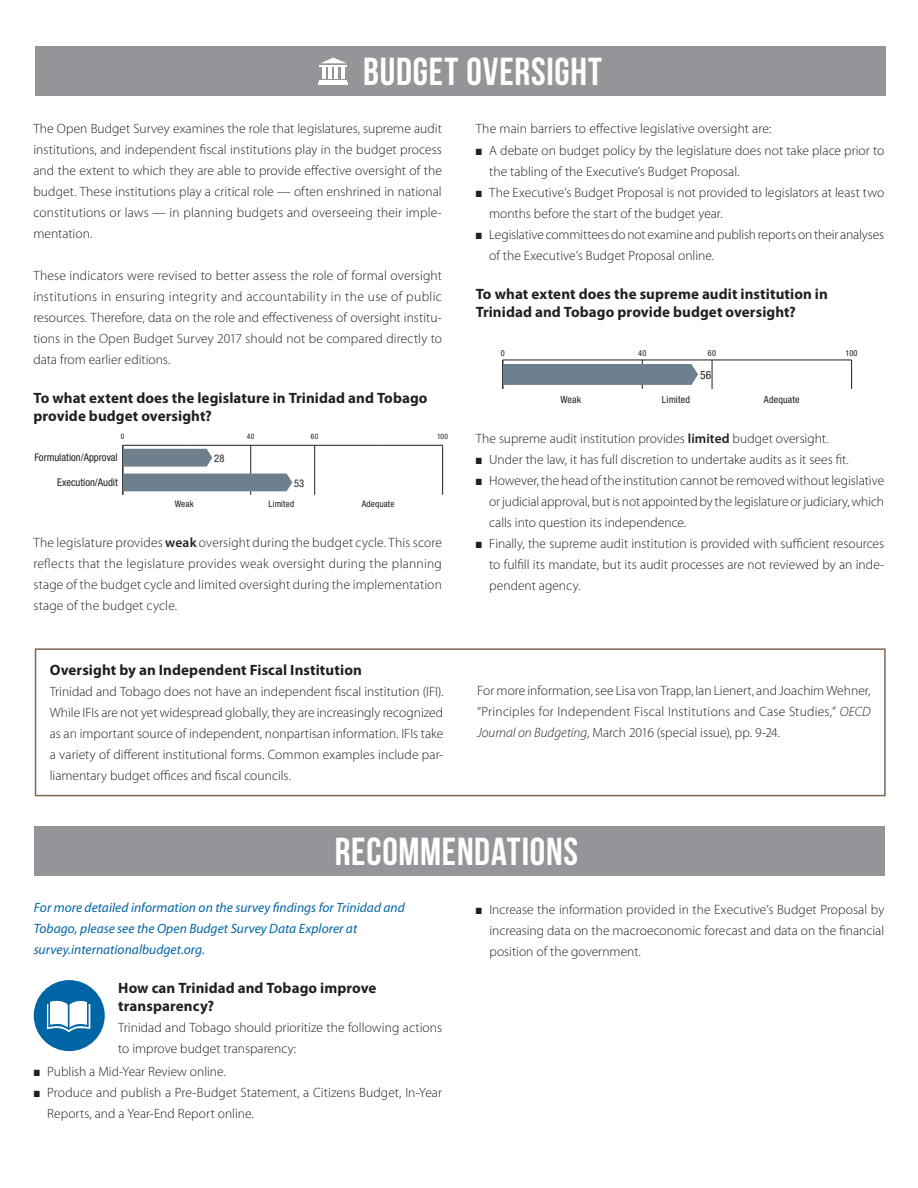
<style>
.page{position:relative;width:918px;height:1188px;background:#fff}
.page>*{position:absolute;margin:0;border:0;box-sizing:border-box;transform-origin:0 0}
.t1{font:39px "Bebas Neue";letter-spacing:.02em;color:#fff}
.Text__Bold_Headings{font:700 15px/18px "Myriad Pro";letter-spacing:.005em;color:#231f20}
.Text{font:300 13.5px/21px "Myriad Pro";letter-spacing:.005em;color:#231f20;text-align:justify}
.Text-2{font:italic 13.5px/21px "Myriad Pro";letter-spacing:.005em;color:#0065a4}
.t2{font:condensed 11.55px "Helvetica Neue LT Std";color:#231f20}
.t3{font:condensed 10.5px "Helvetica Neue LT Std";color:#231f20}
.t4{font:condensed 9.9px "Helvetica Neue LT Std";letter-spacing:.02em;color:#231f20}
.t5{font:condensed 9px "Helvetica Neue LT Std";letter-spacing:.02em;color:#231f20}
.t6{font:condensed 8.25px "Helvetica Neue LT Std";letter-spacing:.04em;color:#231f20}
.t7{font:condensed 7.5px "Helvetica Neue LT Std";letter-spacing:.04em;color:#231f20}
.s1{font-weight:600}
.s2{font-style:italic}
</style>
<div class="page">
<div style="left:35px;top:648px;width:851px;height:148px;border:2px solid #7e6754"></div>
<div style="left:34px;top:980px;width:71px;height:71px;background:#0065a4;border-radius:50%"></div>
<svg style="left:47px;top:1000px;width:43px;height:32px"></svg>
<hr style="left:503px;top:360px;width:349px;height:1px;background:#231f20">
<svg style="left:712px;top:360px;width:1px;height:29px"></svg>
<svg style="left:851px;top:360px;width:1px;height:29px"></svg>
<svg style="left:503px;top:360px;width:195px;height:29px"></svg>
<hr style="left:123px;top:445px;width:320px;height:1px;background:#231f20">
<hr style="left:250px;top:445px;width:1px;height:50px;background:#231f20">
<hr style="left:314px;top:445px;width:1px;height:50px;background:#231f20">
<hr style="left:442px;top:445px;width:1px;height:50px;background:#231f20">
<hr style="left:123px;top:445px;width:1px;height:50px;background:#231f20">
<svg style="left:123px;top:449px;width:89px;height:18px;background:#758692"></svg>
<div style="left:123px;top:474px;width:169px;height:17px;background:#6e808d"></div>
<div style="left:34px;top:826px;width:851px;height:49px;background:#939598"></div>
<div style="left:35px;top:46px;width:851px;height:50px;background:#939598"></div>
<hr style="left:318px;top:82px;width:30px;height:3px;background:#fff">
<svg style="left:320px;top:58px;width:27px;height:23px"></svg>
<p class="t1" style="left:363px;top:50px;width:240px">BUDGET OVERSIGHT</p>
<p class="Text" style="left:33px;top:118px;width:410px">The Open Budget Survey examines the role that legislatures, supreme audit institutions, and independent fiscal institutions play in the budget process and the extent to which they are able to provide effective oversight of the budget. These institutions play a critical role — often enshrined in national constitutions or laws — in planning budgets and overseeing their imple&shy;mentation.</p>
<p class="Text" style="left:33px;top:265px;width:410px">These indicators were revised to better assess the role of formal oversight institutions in ensuring integrity and accountability in the use of public resources. Therefore, data on the role and effectiveness of oversight institu&shy;tions in the Open Budget Survey 2017 should not be compared directly to data from earlier editions.</p>
<p class="Text__Bold_Headings" style="left:33px;top:389px;width:396px">To what extent does the legislature in Trinidad and Tobago provide budget oversight?</p>
<p class="t7" style="left:121px;top:432px;width:5px">0</p>
<p class="t7" style="left:247px;top:432px;width:9px">40</p>
<p class="t7" style="left:311px;top:432px;width:9px">60</p>
<p class="t7" style="left:437px;top:432px;width:13px">100</p>
<p class="t3" style="left:35px;top:451px;width:85px">Formulation/Approval</p>
<p class="t3" style="left:57px;top:476px;width:62px">Execution/Audit</p>
<p class="t3" style="left:214px;top:452px;width:12px">28</p>
<p class="t3" style="left:294px;top:477px;width:12px">53</p>
<p class="t5" style="left:175px;top:499px;width:21px">Weak</p>
<p class="t5" style="left:268px;top:499px;width:27px">Limited</p>
<p class="t5" style="left:362px;top:499px;width:34px">Adequate</p>
<p class="Text" style="left:33px;top:532px;width:410px">The legislature provides <span class="s1">weak</span> oversight during the budget cycle. This score reflects that the legislature provides weak oversight during the planning stage of the budget cycle and limited oversight during the implementation stage of the budget cycle.</p>
<p class="Text" style="left:476px;top:118px;width:297px">The main barriers to effective legislative oversight are:</p>
<p class="Text" style="left:489px;top:140px;width:397px;text-indent:-14px">■ A debate on budget policy by the legislature does not take place prior to the tabling of the Executive’s Budget Proposal.</p>
<p class="Text" style="left:489px;top:182px;width:397px;text-indent:-14px">■ The Executive’s Budget Proposal is not provided to legislators at least two months before the start of the budget year.</p>
<p class="Text" style="left:489px;top:224px;width:397px;text-indent:-14px">■ Legislative committees do not examine and publish reports on their analyses of the Executive’s Budget Proposal online.</p>
<p class="Text__Bold_Headings" style="left:476px;top:285px;width:354px">To what extent does the supreme audit institution in<br>Trinidad and Tobago provide budget oversight?</p>
<p class="t6" style="left:501px;top:348px;width:5px">0</p>
<p class="t6" style="left:638px;top:348px;width:10px">40</p>
<p class="t6" style="left:708px;top:348px;width:10px">60</p>
<p class="t6" style="left:846px;top:348px;width:14px">100</p>
<p class="t4" style="left:560px;top:393px;width:22px">Weak</p>
<p class="t4" style="left:662px;top:393px;width:30px">Limited</p>
<p class="t4" style="left:764px;top:393px;width:37px">Adequate</p>
<p class="t2" style="left:700px;top:368px;width:13px">56</p>
<p class="Text" style="left:476px;top:428px;width:354px">The supreme audit institution provides <span class="s1">limited</span> budget oversight.</p>
<p class="Text" style="left:476px;top:449px;width:375px">■ Under the law, it has full discretion to undertake audits as it sees fit.</p>
<p class="Text" style="left:489px;top:470px;width:397px;text-indent:-14px">■ However, the head of the institution cannot be removed without legislative or judicial approval, but is not appointed by the legislature or judiciary, which calls into question its independence.</p>
<p class="Text" style="left:489px;top:533px;width:397px;text-indent:-14px">■ Finally, the supreme audit institution is provided with sufficient resources to fulfill its mandate, but its audit processes are not reviewed by an inde&shy;pendent agency.</p>
<p class="Text__Bold_Headings" style="left:50px;top:661px;width:314px">Oversight by an Independent Fiscal Institution</p>
<p class="Text" style="left:50px;top:681px;width:395px">Trinidad and Tobago does not have an independent fiscal institution (IFI).<br>While IFIs are not yet widespread globally, they are increasingly recognized as an important source of independent, nonpartisan information. IFIs take a variety of different institutional forms. Common examples include par&shy;liamentary budget offices and fiscal councils.</p>
<p class="Text" style="left:477px;top:680px;width:395px">For more information, see Lisa von Trapp, Ian Lienert, and Joachim Wehner, “Principles for Independent Fiscal Institutions and Case Studies,” <span class="s2">OECD Journal on Budgeting</span>, March 2016 (special issue), pp. 9-24.</p>
<p class="t1" style="left:335px;top:830px;width:245px">RECOMMENDATIONS</p>
<p class="Text-2" style="left:34px;top:898px;width:373px">For more detailed information on the survey findings for Trinidad and<br>Tobago, please see the Open Budget Survey Data Explorer at survey.internationalbudget.org.</p>
<p class="Text__Bold_Headings" style="left:118px;top:980px;width:260px">How can Trinidad and Tobago improve transparency?</p>
<p class="Text" style="left:118px;top:1018px;width:325px">Trinidad and Tobago should prioritize the following actions to improve budget transparency:</p>
<p class="Text" style="left:34px;top:1061px;width:194px">■ Publish a Mid-Year Review online.</p>
<p class="Text" style="left:47px;top:1082px;width:396px;text-indent:-14px">■ Produce and publish a Pre-Budget Statement, a Citizens Budget, In-Year<br>Reports, and a Year-End Report online.</p>
<p class="Text" style="left:489px;top:899px;width:396px;text-indent:-14px">■ Increase the information provided in the Executive’s Budget Proposal by increasing data on the macroeconomic forecast and data on the financial position of the government.</p>
</div>
